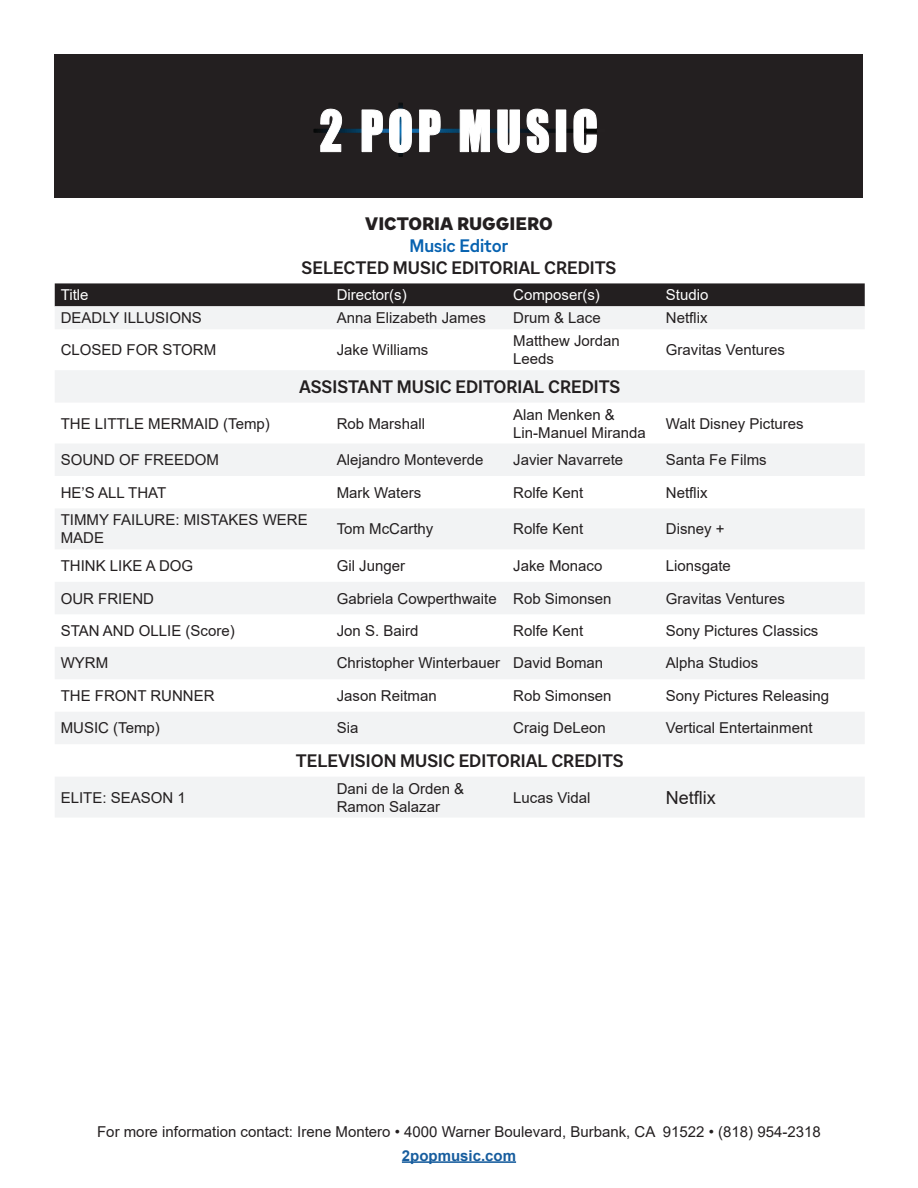
<style>
.page{position:relative;width:918px;height:1188px;background:#fff}
.page>*{position:absolute;margin:0;border:0;box-sizing:border-box;transform-origin:0 0}
.t1{font:700 18px "Warner Bros.Sans";color:#231f20}
.t2{font:800 18px "Warner Bros.Sans";color:#231f20}
.t3{font:700 18px "Warner Bros.Sans";color:#0762b0}
.t4{font:18px "Arial";color:#231f20}
.t5{font:15px/18px "Arial";color:#231f20}
.t6{font:15px "Arial";color:#fff}
.t7{font:700 15px "Arial";color:#175d9e}
</style>
<div class="page">
<div style="left:55px;top:55px;width:808px;height:143px;background:#231f20"></div>
<hr style="left:402px;top:1161px;width:114px;height:2px;background:#175d9e">
<svg style="left:313px;top:103px;width:284px;height:54px"></svg>
<div style="left:55px;top:283px;width:810px;height:23px;background:#231f20"></div>
<svg style="left:55px;top:306px;width:810px;height:511px;fill:#f2f3f4"></svg>
<p class="t2" style="left:365px;top:212px;width:189px">VICTORIA RUGGIERO</p>
<p class="t3" style="left:410px;top:233px;width:100px">Music Editor</p>
<p class="t1" style="left:301px;top:256px;width:317px">SELECTED MUSIC EDITORIAL CREDITS</p>
<p class="t6" style="left:61px;top:285px;width:29px">Title</p>
<p class="t6" style="left:337px;top:285px;width:71px">Director(s)</p>
<p class="t6" style="left:513px;top:285px;width:88px">Composer(s)</p>
<p class="t6" style="left:666px;top:285px;width:44px">Studio</p>
<p class="t5" style="left:61px;top:309px;width:143px">DEADLY ILLUSIONS</p>
<p class="t5" style="left:337px;top:309px;width:151px">Anna Elizabeth James</p>
<p class="t5" style="left:513px;top:309px;width:89px">Drum &amp; Lace</p>
<p class="t5" style="left:666px;top:309px;width:43px">Netflix</p>
<p class="t5" style="left:61px;top:341px;width:157px">CLOSED FOR STORM</p>
<p class="t5" style="left:337px;top:341px;width:93px">Jake Williams</p>
<p class="t5" style="left:513px;top:332px;width:108px">Matthew Jordan<br>Leeds</p>
<p class="t5" style="left:666px;top:341px;width:121px">Gravitas Ventures</p>
<p class="t1" style="left:299px;top:375px;width:323px">ASSISTANT MUSIC EDITORIAL CREDITS</p>
<p class="t5" style="left:61px;top:414px;width:211px">THE LITTLE MERMAID (Temp)</p>
<p class="t5" style="left:337px;top:414px;width:90px">Rob Marshall</p>
<p class="t5" style="left:513px;top:405px;width:134px">Alan Menken &amp;<br>Lin-Manuel Miranda</p>
<p class="t5" style="left:666px;top:414px;width:139px">Walt Disney Pictures</p>
<p class="t5" style="left:61px;top:451px;width:160px">SOUND OF FREEDOM</p>
<p class="t5" style="left:337px;top:451px;width:148px">Alejandro Monteverde</p>
<p class="t5" style="left:513px;top:451px;width:112px">Javier Navarrete</p>
<p class="t5" style="left:666px;top:451px;width:102px">Santa Fe Films</p>
<p class="t5" style="left:61px;top:483px;width:107px">HE’S ALL THAT</p>
<p class="t5" style="left:337px;top:483px;width:86px">Mark Waters</p>
<p class="t5" style="left:513px;top:483px;width:72px">Rolfe Kent</p>
<p class="t5" style="left:666px;top:483px;width:43px">Netflix</p>
<p class="t5" style="left:61px;top:511px;width:248px">TIMMY FAILURE: MISTAKES WERE<br>MADE</p>
<p class="t5" style="left:337px;top:520px;width:98px">Tom McCarthy</p>
<p class="t5" style="left:513px;top:520px;width:72px">Rolfe Kent</p>
<p class="t5" style="left:666px;top:520px;width:60px">Disney +</p>
<p class="t5" style="left:61px;top:557px;width:134px">THINK LIKE A DOG</p>
<p class="t5" style="left:337px;top:557px;width:70px">Gil Junger</p>
<p class="t5" style="left:513px;top:557px;width:91px">Jake Monaco</p>
<p class="t5" style="left:666px;top:557px;width:67px">Lionsgate</p>
<p class="t5" style="left:61px;top:589px;width:95px">OUR FRIEND</p>
<p class="t5" style="left:337px;top:589px;width:162px">Gabriela Cowperthwaite</p>
<p class="t5" style="left:513px;top:589px;width:100px">Rob Simonsen</p>
<p class="t5" style="left:666px;top:589px;width:121px">Gravitas Ventures</p>
<p class="t5" style="left:61px;top:622px;width:175px">STAN AND OLLIE (Score)</p>
<p class="t5" style="left:337px;top:622px;width:83px">Jon S. Baird</p>
<p class="t5" style="left:513px;top:622px;width:72px">Rolfe Kent</p>
<p class="t5" style="left:666px;top:622px;width:154px">Sony Pictures Classics</p>
<p class="t5" style="left:61px;top:654px;width:49px">WYRM</p>
<p class="t5" style="left:337px;top:654px;width:165px">Christopher Winterbauer</p>
<p class="t5" style="left:513px;top:654px;width:92px">David Boman</p>
<p class="t5" style="left:666px;top:654px;width:94px">Alpha Studios</p>
<p class="t5" style="left:61px;top:687px;width:155px">THE FRONT RUNNER</p>
<p class="t5" style="left:337px;top:687px;width:102px">Jason Reitman</p>
<p class="t5" style="left:513px;top:687px;width:100px">Rob Simonsen</p>
<p class="t5" style="left:666px;top:687px;width:165px">Sony Pictures Releasing</p>
<p class="t5" style="left:61px;top:719px;width:101px">MUSIC (Temp)</p>
<p class="t5" style="left:337px;top:719px;width:23px">Sia</p>
<p class="t5" style="left:513px;top:719px;width:94px">Craig DeLeon</p>
<p class="t5" style="left:666px;top:719px;width:148px">Vertical Entertainment</p>
<p class="t1" style="left:296px;top:749px;width:330px">TELEVISION MUSIC EDITORIAL CREDITS</p>
<p class="t5" style="left:61px;top:788px;width:127px">ELITE: SEASON 1</p>
<p class="t5" style="left:337px;top:779px;width:129px">Dani de la Orden &amp;<br>Ramon Salazar</p>
<p class="t5" style="left:513px;top:788px;width:79px">Lucas Vidal</p>
<p class="t4" style="left:666px;top:785px;width:52px">Netflix</p>
<p class="t5" style="left:97px;top:1123px;width:725px">For more information contact: Irene Montero • 4000 Warner Boulevard, Burbank, CA 91522 • (818) 954-2318</p>
<p class="t7" style="left:402px;top:1145px;width:116px">2popmusic.com</p>
</div>
